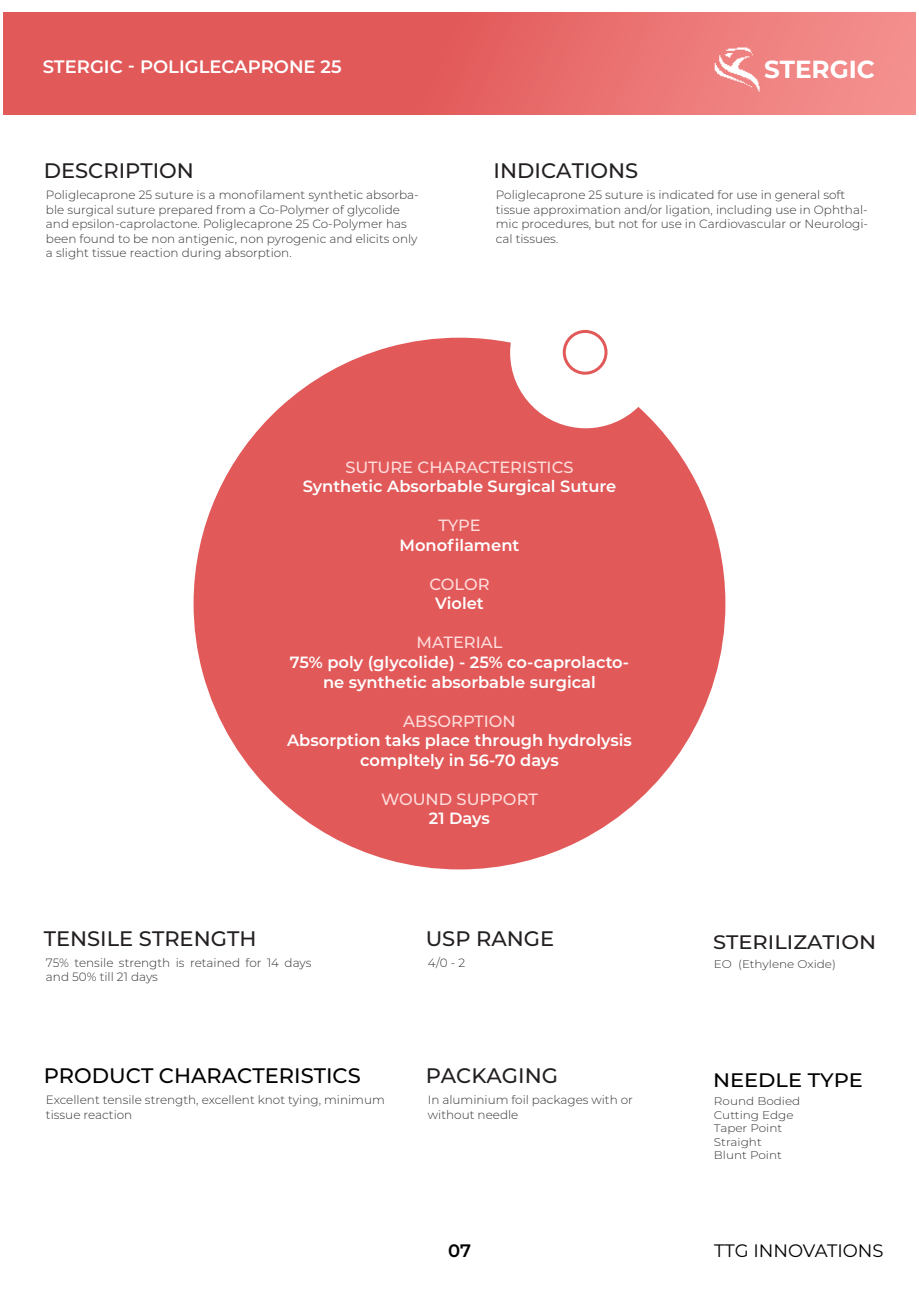
<style>
.page{position:relative;width:919px;height:1289px;background:#fff}
.page>*{position:absolute;margin:0;border:0;box-sizing:border-box;transform-origin:0 0}
.t1{font:700 24.75px "Montserrat";color:#fff}
.t2{font:500 21px "Montserrat";color:#231f20}
.t3{font:500 21px "Montserrat";color:#000}
.t4{font:500 19.5px "Montserrat";color:#231f20;scale:1.07 1}
.t5{font:500 19.5px "Montserrat";color:#000;scale:1.07 1}
.t6{font:600 18px "Montserrat";color:#fff}
.t7{font:18px "Montserrat";color:#000}
.t8{font:600 18px "Montserrat";color:#000}
.t9{font:600 16.2px/19.5px "Montserrat";color:#fff;text-align:center}
.t10{font:500 16.2px "Montserrat";color:#ffdcdc}
.t11{font:300 12px/14.4px "Montserrat";color:#333}
.t12{font:300 11.1px/13.4px "Montserrat";color:#333;scale:1.07 1}
</style>
<div class="page">
<div style="left:4px;top:13px;width:911px;height:102px;background:linear-gradient(to right,#dd4a4b,#f18786)"></div>
<svg style="left:193px;top:338px;width:532px;height:531px;fill:#e25959"></svg>
<div style="left:562px;top:330px;width:45px;height:45px;border:3px solid #e25959;border-radius:50%"></div>
<img style="left:708px;top:42px;width:54px;height:54px">
<h3 class="t6" style="left:43px;top:58px;width:300px">STERGIC - POLIGLECAPRONE 25</h3>
<h2 class="t2" style="left:44px;top:160px;width:152px">DESCRIPTION</h2>
<h2 class="t2" style="left:493px;top:160px;width:146px">INDICATIONS</h2>
<h1 class="t1" style="left:764px;top:55px;width:112px">STERGIC</h1>
<p class="t11" style="left:46px;top:188px;width:374px">Poliglecaprone 25 suture is a monofilament synthetic absorba&shy;ble surgical suture prepared from a Co-Polymer of glycolide and epsilon-caprolactone. Poliglecaprone 25 Co-Polymer has been found to be non antigenic, non pyrogenic and elicits only a slight tissue reaction during absorption.</p>
<p class="t11" style="left:496px;top:188px;width:373px">Poliglecaprone 25 suture is indicated for use in general soft tissue approximation and/or ligation, including use in Ophthal&shy;mic procedures, but not for use in Cardiovascular or Neurologi&shy;cal tissues.</p>
<h3 class="t10" style="left:345px;top:459px;width:229px">SUTURE CHARACTERISTICS</h3>
<h3 class="t9" style="left:302px;top:477px;width:315px">Synthetic Absorbable Surgical Suture</h3>
<h3 class="t10" style="left:438px;top:517px;width:44px">TYPE</h3>
<h3 class="t9" style="left:399px;top:536px;width:121px">Monofilament</h3>
<h3 class="t10" style="left:429px;top:576px;width:62px">COLOR</h3>
<h3 class="t9" style="left:435px;top:594px;width:50px">Violet</h3>
<h3 class="t10" style="left:416px;top:635px;width:87px">MATERIAL</h3>
<h3 class="t9" style="left:290px;top:653px;width:340px">75% poly (glycolide) - 25% co-caprolacto&shy;ne synthetic absorbable surgical</h3>
<h3 class="t10" style="left:403px;top:713px;width:114px">ABSORPTION</h3>
<h3 class="t9" style="left:287px;top:731px;width:346px">Absorption taks place through hydrolysis compltely in 56-70 days</h3>
<h3 class="t10" style="left:381px;top:791px;width:158px">WOUND SUPPORT</h3>
<h3 class="t9" style="left:429px;top:809px;width:62px">21 Days</h3>
<h2 class="t2" style="left:44px;top:927px;width:214px">TENSILE STRENGTH</h2>
<p class="t11" style="left:46px;top:955px;width:267px">75% tensile strength is retained for 14 days and 50% till 21 days</p>
<h2 class="t2" style="left:425px;top:927px;width:130px">USP RANGE</h2>
<p class="t11" style="left:428px;top:955px;width:39px">4/0 - 2</p>
<h3 class="t4" style="left:713px;top:932px;width:154px">STERILIZATION</h3>
<p class="t12" style="left:713px;top:957px;width:116px">EO (Ethylene Oxide)</p>
<h2 class="t2" style="left:425px;top:1065px;width:134px">PACKAGING</h2>
<h2 class="t3" style="left:44px;top:1065px;width:318px">PRODUCT CHARACTERISTICS</h2>
<h3 class="t5" style="left:713px;top:1070px;width:142px">NEEDLE TYPE</h3>
<p class="t11" style="left:46px;top:1093px;width:340px">Excellent tensile strength, excellent knot tying, minimum tissue reaction</p>
<p class="t11" style="left:428px;top:1093px;width:206px">In aluminium foil packages with or without needle</p>
<p class="t12" style="left:713px;top:1095px;width:82px">Round Bodied<br>Cutting Edge<br>Taper Point<br>Straight<br>Blunt Point</p>
<h3 class="t8" style="left:448px;top:1241px;width:24px">07</h3>
<h3 class="t7" style="left:714px;top:1241px;width:171px">TTG INNOVATIONS</h3>
</div>
